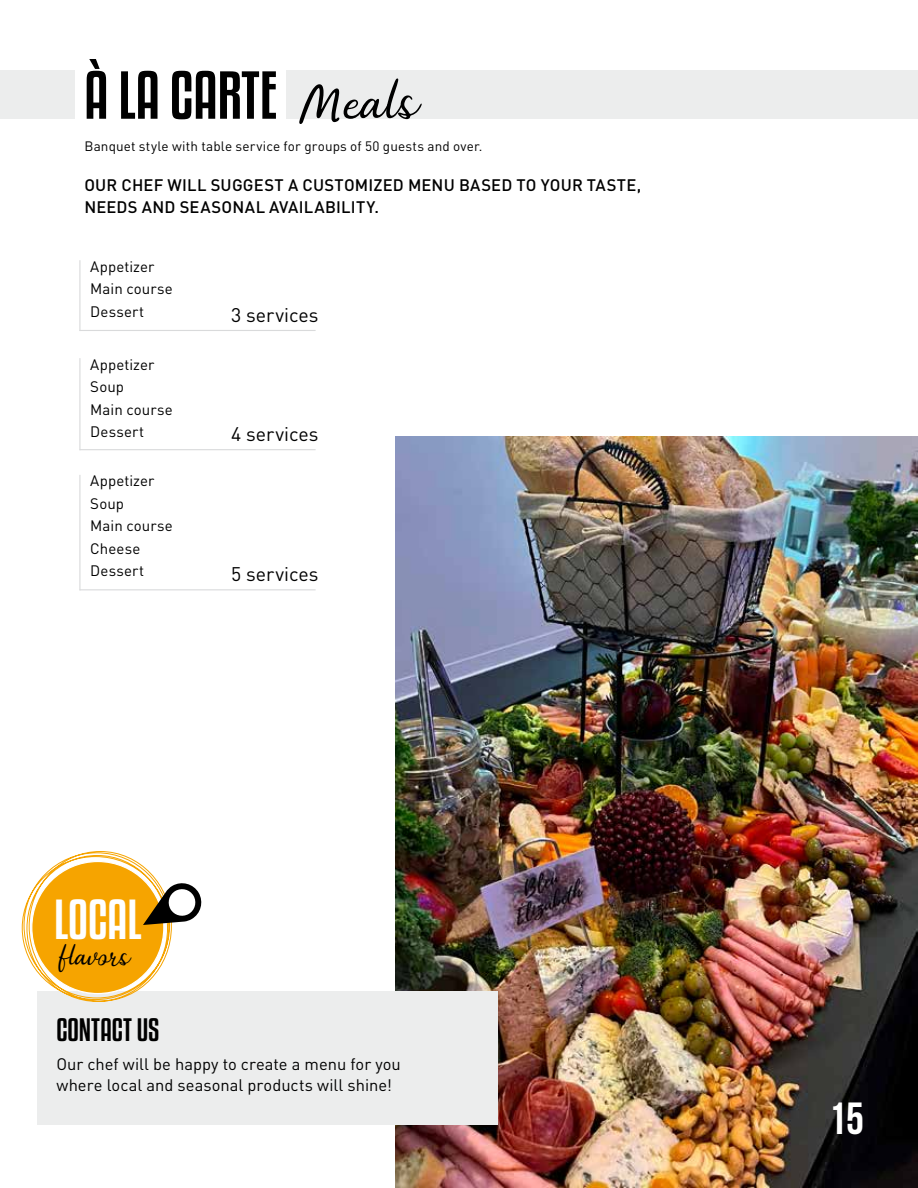
<style>
.page{position:relative;width:918px;height:1188px;background:#fff}
.page>*{position:absolute;margin:0;border:0;box-sizing:border-box;transform-origin:0 0}
.t1{font:60px "Kenyan Coffee Rg";color:#000}
.t2{font:49.5px "Kenyan Coffee Rg";color:#fff}
.t3{font:45px "Bebas Neue";color:#fff}
.t4{font:28.5px "Kenyan Coffee Rg";color:#000}
.t5{font:27px "Vesetia";color:#000}
.t6{font:19.5px "DINOT";letter-spacing:.005em;color:#000}
.t7{font:500 16.5px/22.5px "DINOT";letter-spacing:.015em;color:#000}
.t8{font:16.5px/21px "DINOT";color:#000}
.t9{font:15px/22.5px "DINOT";letter-spacing:.005em;color:#000}
.t10{font:13.5px "DINOT";letter-spacing:.01em;color:#000}
.s1{font-family:"Vesetia";font-size:52.5px}
</style>
<div class="page">
<img style="left:395px;top:437px;width:523px;height:751px">
<hr style="left:80px;top:330px;width:236px;height:1px;background:#d9dadb">
<hr style="left:80px;top:449px;width:236px;height:1px;background:#d9dadb">
<hr style="left:80px;top:589px;width:236px;height:1px;background:#d9dadb">
<hr style="left:79px;top:260px;width:1px;height:71px;background:#d9dadb">
<hr style="left:79px;top:358px;width:1px;height:92px;background:#d9dadb">
<hr style="left:79px;top:475px;width:1px;height:115px;background:#d9dadb">
<div style="left:286px;top:70px;width:632px;height:49px;background:#eceded"></div>
<div style="left:0;top:70px;width:74px;height:49px;background:#eceded"></div>
<div style="left:37px;top:991px;width:460px;height:133px;background:#eceded"></div>
<svg style="left:22px;top:851px;width:180px;height:151px"></svg>
<h1 class="t1" style="left:84px;top:55px;width:334px">À LA CARTE <span class="s1">Meals</span></h1>
<p class="t10" style="left:84px;top:136px;width:400px">Banquet style with table service for groups of 50 guests and over.</p>
<p class="t7" style="left:84px;top:172px;width:558px">OUR CHEF WILL SUGGEST A CUSTOMIZED MENU BASED TO YOUR TASTE,<br>NEEDS AND SEASONAL AVAILABILITY.</p>
<p class="t9" style="left:90px;top:254px;width:84px">Appetizer<br>Main course<br>Dessert</p>
<p class="t9" style="left:90px;top:352px;width:84px">Appetizer<br>Soup<br>Main course<br>Dessert</p>
<p class="t9" style="left:90px;top:469px;width:84px">Appetizer<br>Soup<br>Main course<br>Cheese<br>Dessert</p>
<h3 class="t6" style="left:231px;top:300px;width:89px">3 services</h3>
<h3 class="t6" style="left:231px;top:419px;width:89px">4 services</h3>
<h3 class="t6" style="left:231px;top:559px;width:89px">5 services</h3>
<h2 class="t2" style="left:54px;top:886px;width:89px">LOCAL</h2>
<h3 class="t5" style="left:59px;top:942px;width:72px">flavors</h3>
<h3 class="t4" style="left:56px;top:1010px;width:105px">CONTACT US</h3>
<p class="t8" style="left:56px;top:1053px;width:346px">Our chef will be happy to create a menu for you where local and seasonal products will shine!</p>
<h3 class="t3" style="left:828px;top:1093px;width:37px">15</h3>
</div>
